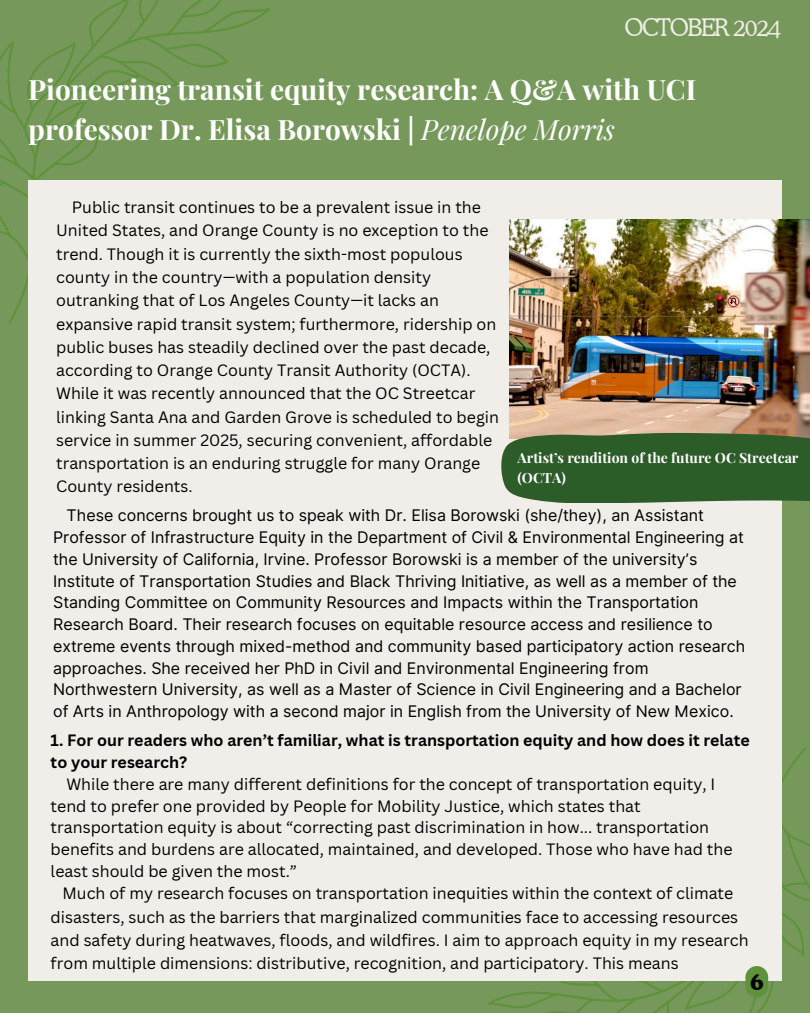
<style>
.page{position:relative;width:810px;height:1013px;background:#fff}
.page>*{position:absolute;margin:0;border:0;box-sizing:border-box;transform-origin:0 0}
.t1{font:700 28px/40.5px "Playfair Display";color:#fff}
.t2{font:300 24.1px "Cooper BT";letter-spacing:-.055em;color:#f1ede9}
.t3{font:700 23px "Cooper BT";color:#000}
.t4{font:16px/23.2px "Canva Sans";color:#000}
.t5{font:16px/21.8px "Inter";color:#000}
.t6{font:700 16px "Canva Sans";color:#000}
.t7{font:700 14px "Playfair Display";color:#fff}
.s1{font-weight:400;font-style:italic}
</style>
<div class="page">
<div style="left:0;top:0;width:810px;height:1012px;background:#76995b"></div>
<svg style="left:0;top:0;width:270px;height:277px"></svg>
<div style="left:28px;top:180px;width:754px;height:800px;background:#f1ede9"></div>
<img style="left:509px;top:219px;width:301px;height:213px">
<svg style="left:501px;top:432px;width:309px;height:70px;background:#376230"></svg>
<svg style="left:487px;top:765px;width:323px;height:247px"></svg>
<p class="t2" style="left:624px;top:13px;width:158px">OCTOBER 2024</p>
<h3 class="t1" style="left:28px;top:68px;width:669px">Pioneering transit equity research: A Q&amp;A with UCI professor Dr. Elisa Borowski | <span class="s1">Penelope Morris</span></h3>
<h1 class="t4" style="left:56px;top:195px;width:444px;text-indent:16px">Public transit continues to be a prevalent issue in the United States, and Orange County is no exception to the trend. Though it is currently the sixth-most populous county in the country—with a population density outranking that of Los Angeles County—it lacks an expansive rapid transit system; furthermore, ridership on public buses has steadily declined over the past decade, according to Orange County Transit Authority (OCTA).<br>While it was recently announced that the OC Streetcar linking Santa Ana and Garden Grove is scheduled to begin service in summer 2025, securing convenient, affordable transportation is an enduring struggle for many Orange County residents.</h1>
<h3 class="t7" style="left:518px;top:448px;width:282px">Artist’s rendition of the future OC Streetcar</h3>
<p class="t7" style="left:518px;top:468px;width:50px">(OCTA)</p>
<h3 class="t5" style="left:53px;top:504px;width:694px;text-indent:14px">These concerns brought us to speak with Dr. Elisa Borowski (she/they), an Assistant Professor of Infrastructure Equity in the Department of Civil &amp; Environmental Engineering at the University of California, Irvine. Professor Borowski is a member of the university’s Institute of Transportation Studies and Black Thriving Initiative, as well as a member of the Standing Committee on Community Resources and Impacts within the Transportation Research Board. Their research focuses on equitable resource access and resilience to extreme events through mixed-method and community based participatory action research approaches. She received her PhD in Civil and Environmental Engineering from Northwestern University, as well as a Master of Science in Civil Engineering and a Bachelor of Arts in Anthropology with a second major in English from the University of New Mexico.</h3>
<p class="t6" style="left:51px;top:729px;width:701px">1. For our readers who aren’t familiar, what is transportation equity and how does it relate</p>
<p class="t6" style="left:51px;top:751px;width:138px">to your research?</p>
<p class="t4" style="left:66px;top:772px;width:651px">While there are many different definitions for the concept of transportation equity, I</p>
<p class="t4" style="left:51px;top:793px;width:592px">tend to prefer one provided by People for Mobility Justice, which states that</p>
<p class="t4" style="left:51px;top:815px;width:660px">transportation equity is about “correcting past discrimination in how... transportation</p>
<p class="t4" style="left:51px;top:837px;width:683px">benefits and burdens are allocated, maintained, and developed. Those who have had the</p>
<p class="t4" style="left:51px;top:859px;width:248px">least should be given the most.”</p>
<p class="t4" style="left:62px;top:881px;width:672px">Much of my research focuses on transportation inequities within the context of climate</p>
<p class="t4" style="left:51px;top:904px;width:689px">disasters, such as the barriers that marginalized communities face to accessing resources</p>
<p class="t4" style="left:51px;top:928px;width:699px">and safety during heatwaves, floods, and wildfires. I aim to approach equity in my research</p>
<p class="t4" style="left:51px;top:951px;width:630px">from multiple dimensions: distributive, recognition, and participatory. This means</p>
<p class="t3" style="left:750px;top:967px;width:15px">6</p>
</div>
